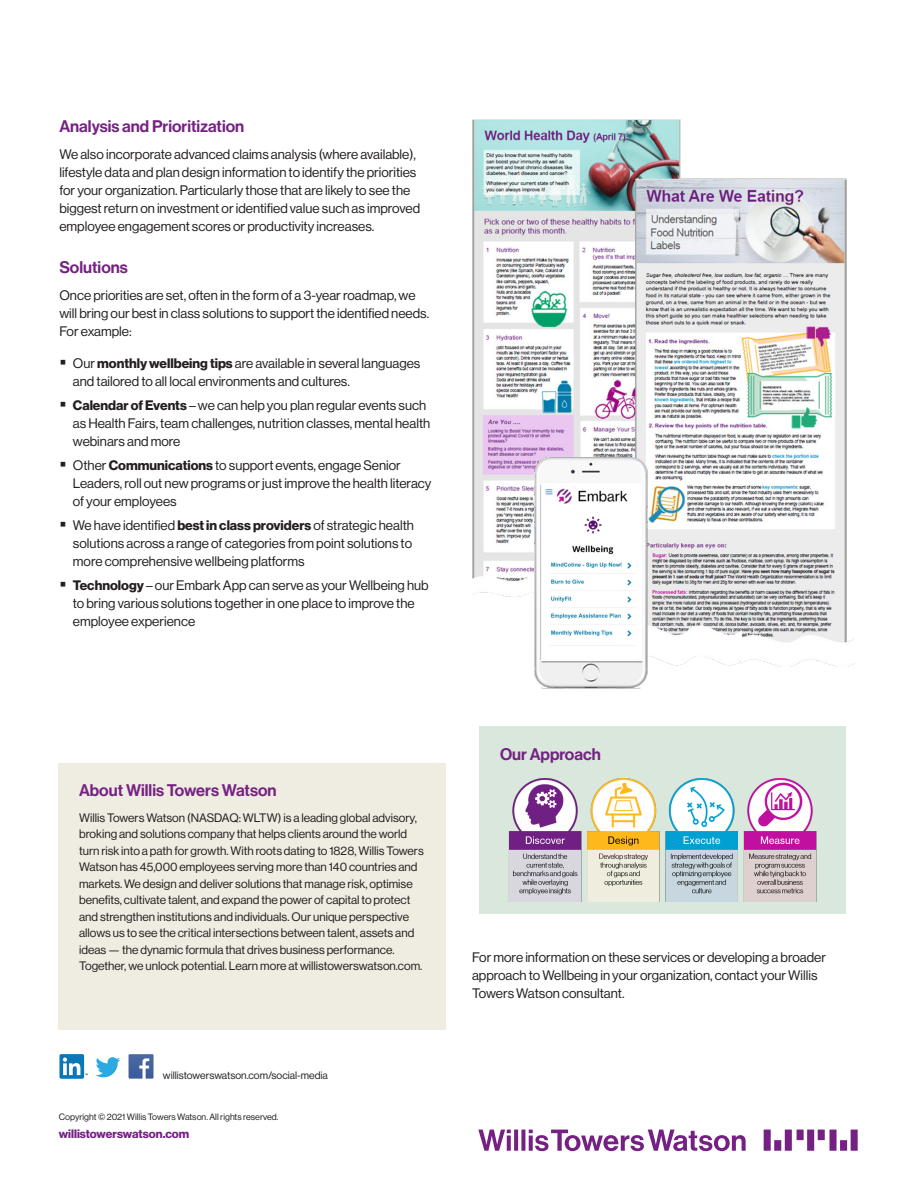
<style>
.page{position:relative;width:918px;height:1188px;background:#fff}
.page>*{position:absolute;margin:0;border:0;box-sizing:border-box;transform-origin:0 0}
.Subhead_1__11_13_Med{font:16.5px "N Haas Grotesk DS Pro 65 Md";color:#752183}
.Body_text_black{font:13.5px/18px "N Haas Grotesk DS Pro 55 Rg";color:#231f20}
.t1{font:12px/16.5px "N Haas Grotesk DS Pro 55 Rg";color:#231f20}
.t2{font:12px "N Haas Grotesk DS Pro 75 Bd";color:#752183}
.t3{font:10.5px "N Haas Grotesk DS Pro 55 Rg";color:#231f20}
.t4{font:9px "N Haas Grotesk DS Pro 55 Rg";color:#231f20}
.s1{font-family:"N Haas Grotesk DS Pro 75 Bd"}
</style>
<div class="page">
<svg style="left:478px;top:1130px;width:380px;height:21px"></svg>
<div style="left:59px;top:1054px;width:25px;height:25px;background:#0c77b7;border-radius:2px"></div>
<svg style="left:63px;top:1058px;width:25px;height:17px"></svg>
<svg style="left:95px;top:1057px;width:25px;height:20px"></svg>
<svg style="left:129px;top:1054px;width:24px;height:25px"></svg>
<div style="left:59px;top:763px;width:387px;height:266px;background:#efece1"></div>
<img style="left:472px;top:120px;width:382px;height:547px">
<img style="left:535px;top:457px;width:113px;height:231px">
<div style="left:480px;top:727px;width:366px;height:187px;background:#d9e7dc"></div>
<img style="left:509px;top:778px;width:307px;height:123px">
<p class="Subhead_1__11_13_Med" style="left:59px;top:117px;width:186px">Analysis and Prioritization</p>
<p class="Body_text_black" style="left:59px;top:146px;width:362px">We also incorporate advanced claims analysis (where available), lifestyle data and plan design information to identify the priorities for your organization. Particularly those that are likely to see the biggest return on investment or identified value such as improved employee engagement scores or productivity increases.</p>
<p class="Subhead_1__11_13_Med" style="left:59px;top:258px;width:70px">Solutions</p>
<p class="Body_text_black" style="left:59px;top:287px;width:371px">Once priorities are set, often in the form of a 3-year roadmap, we will bring our best in class solutions to support the identified needs.<br>For example:</p>
<p class="Body_text_black" style="left:73px;top:354px;width:349px">Our <span class="s1">monthly wellbeing tips</span> are available in several languages and tailored to all local environments and cultures.</p>
<p class="Body_text_black" style="left:73px;top:396px;width:359px"><span class="s1">Calendar of Events</span> – we can help you plan regular events such as Health Fairs, team challenges, nutrition classes, mental health webinars and more</p>
<p class="Body_text_black" style="left:73px;top:456px;width:360px">Other <span class="s1">Communications</span> to support events, engage Senior<br>Leaders, roll out new programs or just improve the health literacy of your employees</p>
<p class="Body_text_black" style="left:73px;top:516px;width:343px">We have identified <span class="s1">best in class providers</span> of strategic health solutions across a range of categories from point solutions to more comprehensive wellbeing platforms</p>
<p class="Body_text_black" style="left:73px;top:576px;width:357px"><span class="s1">Technology</span> – our Embark App can serve as your Wellbeing hub to bring various solutions together in one place to improve the employee experience</p>
<p class="Subhead_1__11_13_Med" style="left:79px;top:781px;width:199px">About Willis Towers Watson</p>
<p class="t1" style="left:79px;top:809px;width:346px">Willis Towers Watson (NASDAQ: WLTW) is a leading global advisory, broking and solutions company that helps clients around the world turn risk into a path for growth. With roots dating to 1828, Willis Towers Watson has 45,000 employees serving more than 140 countries and markets. We design and deliver solutions that manage risk, optimise benefits, cultivate talent, and expand the power of capital to protect and strengthen institutions and individuals. Our unique perspective allows us to see the critical intersections between talent, assets and ideas — the dynamic formula that drives business performance.<br>Together, we unlock potential. Learn more at willistowerswatson.com.</p>
<p class="t3" style="left:163px;top:1069px;width:167px">willistowerswatson.com/social-media</p>
<p class="t4" style="left:59px;top:1112px;width:221px">Copyright © 2021 Willis Towers Watson. All rights reserved.</p>
<p class="t2" style="left:59px;top:1127px;width:132px">willistowerswatson.com</p>
<p class="Subhead_1__11_13_Med" style="left:500px;top:744px;width:102px">Our Approach</p>
<p class="Body_text_black" style="left:472px;top:948px;width:355px">For more information on these services or developing a broader approach to Wellbeing in your organization, contact your Willis<br>Towers Watson consultant.</p>
</div>
